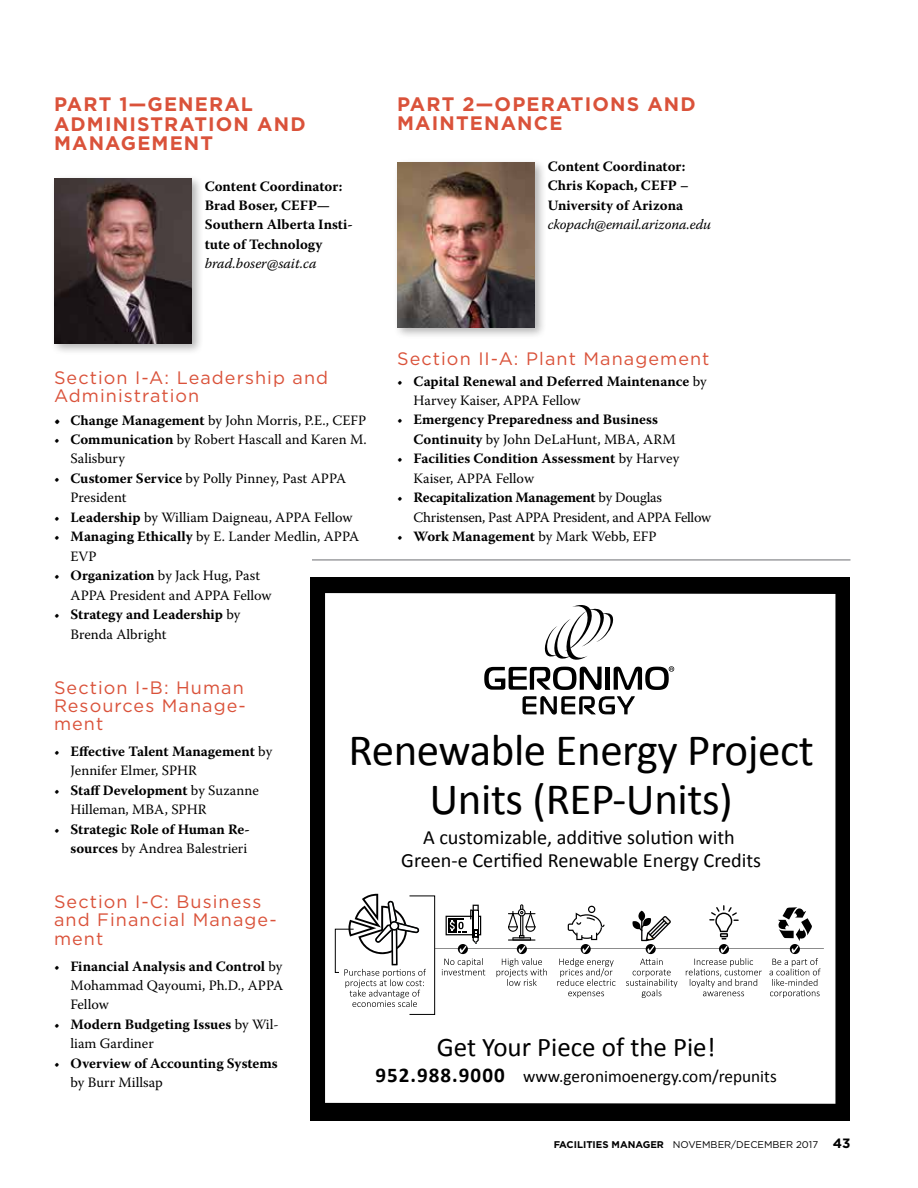
<style>
.page{position:relative;width:918px;height:1188px;background:#fff}
.page>*{position:absolute;margin:0;border:0;box-sizing:border-box;transform-origin:0 0}
.t1{font:45px/49.5px "Calibri";letter-spacing:-.01em;color:#000;text-align:center}
.t2{font:27px "Calibri";color:#000}
.t3{font:20.25px/22.5px "Calibri";color:#000;text-align:center}
.t4{font:700 19.5px/19.5px "Gotham";letter-spacing:.06em;color:#da523a}
.t5{font:18px/18.3px "Gotham";letter-spacing:.06em;color:#da523a}
.t6{font:17.25px "Calibri";color:#000}
.t7{font:700 14.25px/19.5px "Warnock Pro";color:#000}
.t8{font:14.25px/19.5px "Warnock Pro";color:#000}
.t9{font:14.25px/19.5px "Warnock Pro";letter-spacing:-.02em;color:#000}
.t10{font:italic 14.25px "Warnock Pro";letter-spacing:-.005em;color:#000}
.t11{font:9.75px "Gotham";color:#000}
.s1{font-weight:400}
.s2{font-weight:700}
.s3{font-weight:700;font-size:21px}
.s4{font-weight:700;font-size:13.5px}
</style>
<div class="page">
<div style="left:310px;top:577px;width:540px;height:543px;background:#000"></div>
<div style="left:325px;top:593px;width:510px;height:511px;background:#fff"></div>
<svg style="left:522px;top:696px;width:114px;height:19px"></svg>
<svg style="left:484px;top:604px;width:190px;height:86px;background:#d6d6d6"></svg>
<hr style="left:435px;top:948px;width:389px;height:1px;background:#000">
<svg style="left:568px;top:992px;width:36px;height:6px"></svg>
<svg style="left:626px;top:959px;width:51px;height:39px;background:#e5e5e5"></svg>
<svg style="left:568px;top:906px;width:37px;height:34px"></svg>
<svg style="left:709px;top:905px;width:30px;height:34px"></svg>
<hr style="left:508px;top:939px;width:27px;height:2px;background:#000">
<svg style="left:508px;top:904px;width:28px;height:36px"></svg>
<svg style="left:581px;top:944px;width:10px;height:10px"></svg>
<svg style="left:557px;top:946px;width:58px;height:40px;background:#ddd"></svg>
<svg style="left:442px;top:905px;width:43px;height:70px;background:#cacaca"></svg>
<svg style="left:632px;top:913px;width:39px;height:40px;background:#bcbbbb"></svg>
<svg style="left:517px;top:944px;width:10px;height:10px"></svg>
<svg style="left:497px;top:946px;width:50px;height:40px;background:#e0e0e0"></svg>
<svg style="left:719px;top:944px;width:10px;height:10px"></svg>
<svg style="left:686px;top:946px;width:76px;height:50px;background:#e3e3e3"></svg>
<svg style="left:770px;top:907px;width:51px;height:91px;background:#d2d2d2"></svg>
<div style="left:409px;top:896px;width:26px;height:119px;border:1px solid #000"></div>
<svg style="left:335px;top:894px;width:91px;height:113px;background:#dbdbdb"></svg>
<hr style="left:312px;top:560px;width:538px;height:1px;background:#6d6e71">
<div style="left:50px;top:175px;width:154px;height:181px;background:#000;opacity:.3"></div>
<img style="left:54px;top:178px;width:137px;height:165px">
<div style="left:393px;top:159px;width:154px;height:181px;background:#000;opacity:.3"></div>
<img style="left:397px;top:163px;width:137px;height:164px">
<h3 class="t4" style="left:54px;top:95px;width:253px">PART 1—GENERAL<br>ADMINISTRATION AND<br>MANAGEMENT</h3>
<p class="t7" style="left:205px;top:176px;width:149px">Content Coordinator:<br>Brad Boser, CEFP—<br>Southern Alberta Insti&shy;tute of Technology</p>
<p class="t10" style="left:205px;top:255px;width:113px">brad.boser@sait.ca</p>
<h3 class="t4" style="left:397px;top:94px;width:300px">PART 2—OPERATIONS AND<br>MAINTENANCE</h3>
<p class="t7" style="left:548px;top:156px;width:143px">Content Coordinator:<br>Chris Kopach, CEFP –<br>University of Arizona</p>
<p class="t10" style="left:548px;top:216px;width:165px">ckopach@email.arizona.edu</p>
<p class="t5" style="left:397px;top:349px;width:314px">Section II-A: Plant Management</p>
<p class="t7" style="left:414px;top:371px;width:295px;text-indent:-17px"><span class="s1">•</span> Capital Renewal and Deferred Maintenance <span class="s1">by<br>Harvey Kaiser, APPA Fellow</span></p>
<p class="t7" style="left:414px;top:410px;width:264px;text-indent:-17px"><span class="s1">•</span> Emergency Preparedness and Business<br>Continuity <span class="s1">by John DeLaHunt, MBA, ARM</span></p>
<p class="t7" style="left:414px;top:449px;width:267px;text-indent:-17px"><span class="s1">•</span> Facilities Condition Assessment <span class="s1">by Harvey<br>Kaiser, APPA Fellow</span></p>
<p class="t9" style="left:414px;top:488px;width:299px;text-indent:-17px">• <span class="s2">Recapitalization Management</span> by Douglas<br>Christensen, Past APPA President, and APPA Fellow</p>
<p class="t8" style="left:397px;top:527px;width:261px">• <span class="s2">Work Management</span> by Mark Webb, EFP</p>
<p class="t5" style="left:54px;top:368px;width:276px">Section I-A: Leadership and<br>Administration</p>
<p class="t8" style="left:54px;top:410px;width:314px"><span class="s2">• Change Management</span> by John Morris, P.E., CEFP</p>
<p class="t8" style="left:71px;top:429px;width:298px;text-indent:-17px">• <span class="s2">Communication</span> by Robert Hascall and Karen M.<br>Salisbury</p>
<p class="t8" style="left:71px;top:468px;width:277px;text-indent:-17px">• <span class="s2">Customer Service</span> by Polly Pinney, Past APPA<br>President</p>
<p class="t8" style="left:54px;top:507px;width:300px">• <span class="s2">Leadership</span> by William Daigneau, APPA Fellow</p>
<p class="t8" style="left:71px;top:527px;width:290px;text-indent:-17px">• <span class="s2">Managing Ethically</span> by E. Lander Medlin, APPA<br>EVP</p>
<p class="t8" style="left:71px;top:566px;width:203px;text-indent:-17px">• <span class="s2">Organization</span> by Jack Hug, Past<br>APPA President and APPA Fellow</p>
<p class="t7" style="left:71px;top:605px;width:171px;text-indent:-17px"><span class="s1">•</span> Strategy and Leadership <span class="s1">by<br>Brenda Albright</span></p>
<p class="t5" style="left:54px;top:678px;width:193px;text-align:justify">Section I-B: Human Resources Manage&shy;ment</p>
<p class="t7" style="left:71px;top:741px;width:203px;text-indent:-17px"><span class="s1">•</span> Effective Talent Management <span class="s1">by<br>Jennifer Elmer, SPHR</span></p>
<p class="t8" style="left:71px;top:780px;width:190px;text-indent:-17px">• <span class="s2">Staff Development</span> by Suzanne<br>Hilleman, MBA, SPHR</p>
<p class="t7" style="left:54px;top:819px;width:197px;text-align:right"><span class="s1">•</span> Strategic Role of Human Re&shy;sources <span class="s1">by Andrea Balestrieri</span></p>
<p class="t5" style="left:54px;top:892px;width:224px">Section I-C: Business and Financial Manage&shy;ment</p>
<p class="t8" style="left:71px;top:956px;width:214px;text-align:justify;text-indent:-17px">• <span class="s2">Financial Analysis and Control</span> by Mohammad Qayoumi, Ph.D., APPA Fellow</p>
<p class="t7" style="left:71px;top:1014px;width:210px;text-indent:-17px"><span class="s1">•</span> Modern Budgeting Issues <span class="s1">by Wil&shy;liam Gardiner</span></p>
<p class="t7" style="left:71px;top:1053px;width:209px;text-indent:-17px"><span class="s1">•</span> Overview of Accounting Systems <span class="s1">by Burr Millsap</span></p>
<h1 class="t1" style="left:349px;top:725px;width:467px">Renewable Energy Project<br>Units (REP-Units)</h1>
<h3 class="t3" style="left:401px;top:826px;width:361px">A customizable, additive solution with<br>Green-e Certified Renewable Energy Credits</h3>
<h2 class="t2" style="left:437px;top:1030px;width:280px">Get Your Piece of the Pie!</h2>
<p class="t6" style="left:375px;top:1066px;width:403px"><span class="s3">952.988.9000</span> www.geronimoenergy.com/repunits</p>
<p class="t11" style="left:554px;top:1139px;width:298px"><span class="s2">FACILITIES MANAGER</span> NOVEMBER/DECEMBER 2017 <span class="s4">43</span></p>
</div>
